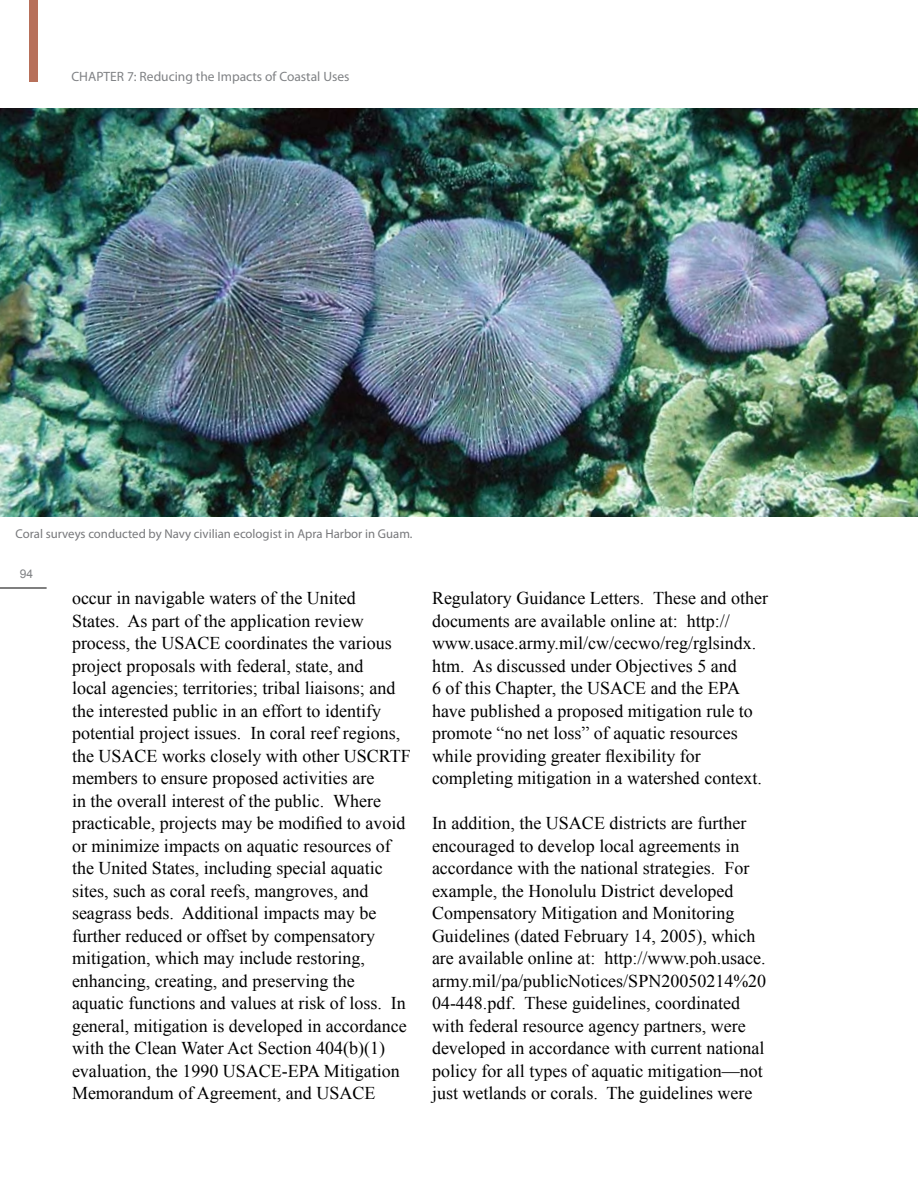
<style>
.page{position:relative;width:918px;height:1188px;background:#fff}
.page>*{position:absolute;margin:0;border:0;box-sizing:border-box;transform-origin:0 0}
.t1{font:18px/22.5px "Times New Roman";color:#000}
.t2{font:13.5px "Myriad Pro";color:#808285}
.t3{font:12.75px "Myriad Pro";color:#77787b}
.t4{font:12px "Arial";color:#808285}
</style>
<div class="page">
<hr style="left:0;top:588px;width:47px;height:1px;background:#000">
<div style="left:30px;top:0;width:8px;height:81px;background:#b7705a"></div>
<img style="left:0;top:108px;width:918px;height:409px">
<p class="t2" style="left:72px;top:68px;width:279px">CHAPTER 7: Reducing the Impacts of Coastal Uses</p>
<p class="t3" style="left:15px;top:525px;width:399px">Coral surveys conducted by Navy civilian ecologist in Apra Harbor in Guam.</p>
<p class="t4" style="left:20px;top:567px;width:15px">94</p>
<p class="t1" style="left:72px;top:587px;width:340px">occur in navigable waters of the United<br>States. As part of the application review process, the USACE coordinates the various project proposals with federal, state, and<br>local agencies; territories; tribal liaisons; and the interested public in an effort to identify potential project issues. In coral reef regions, the USACE works closely with other USCRTF members to ensure proposed activities are<br>in the overall interest of the public. Where</p>
<p class="t1" style="left:72px;top:812px;width:335px">practicable, projects may be modified to avoid</p>
<p class="t1" style="left:72px;top:834px;width:336px">or minimize impacts on aquatic resources of the United States, including special aquatic sites, such as coral reefs, mangroves, and seagrass beds. Additional impacts may be further reduced or offset by compensatory mitigation, which may include restoring, enhancing, creating, and preserving the aquatic functions and values at risk of loss. In general, mitigation is developed in accordance with the Clean Water Act Section 404(b)(1) evaluation, the 1990 USACE-EPA Mitigation Memorandum of Agreement, and USACE</p>
<p class="t1" style="left:432px;top:587px;width:338px">Regulatory Guidance Letters. These and other documents are available online at: http:// www.usace.army.mil/cw/cecwo/reg/rglsindx. htm. As discussed under Objectives 5 and<br>6 of this Chapter, the USACE and the EPA have published a proposed mitigation rule to promote “no net loss” of aquatic resources</p>
<p class="t1" style="left:432px;top:744px;width:270px">while providing greater flexibility for</p>
<p class="t1" style="left:432px;top:767px;width:331px">completing mitigation in a watershed context.</p>
<p class="t1" style="left:432px;top:812px;width:336px">In addition, the USACE districts are further encouraged to develop local agreements in accordance with the national strategies. For example, the Honolulu District developed Compensatory Mitigation and Monitoring Guidelines (dated February 14, 2005), which are available online at: http://www.poh.usace. army.mil/pa/publicNotices/SPN20050214%20<br>04-448.pdf. These guidelines, coordinated with federal resource agency partners, were developed in accordance with current national policy for all types of aquatic mitigation—not just wetlands or corals. The guidelines were</p>
</div>
